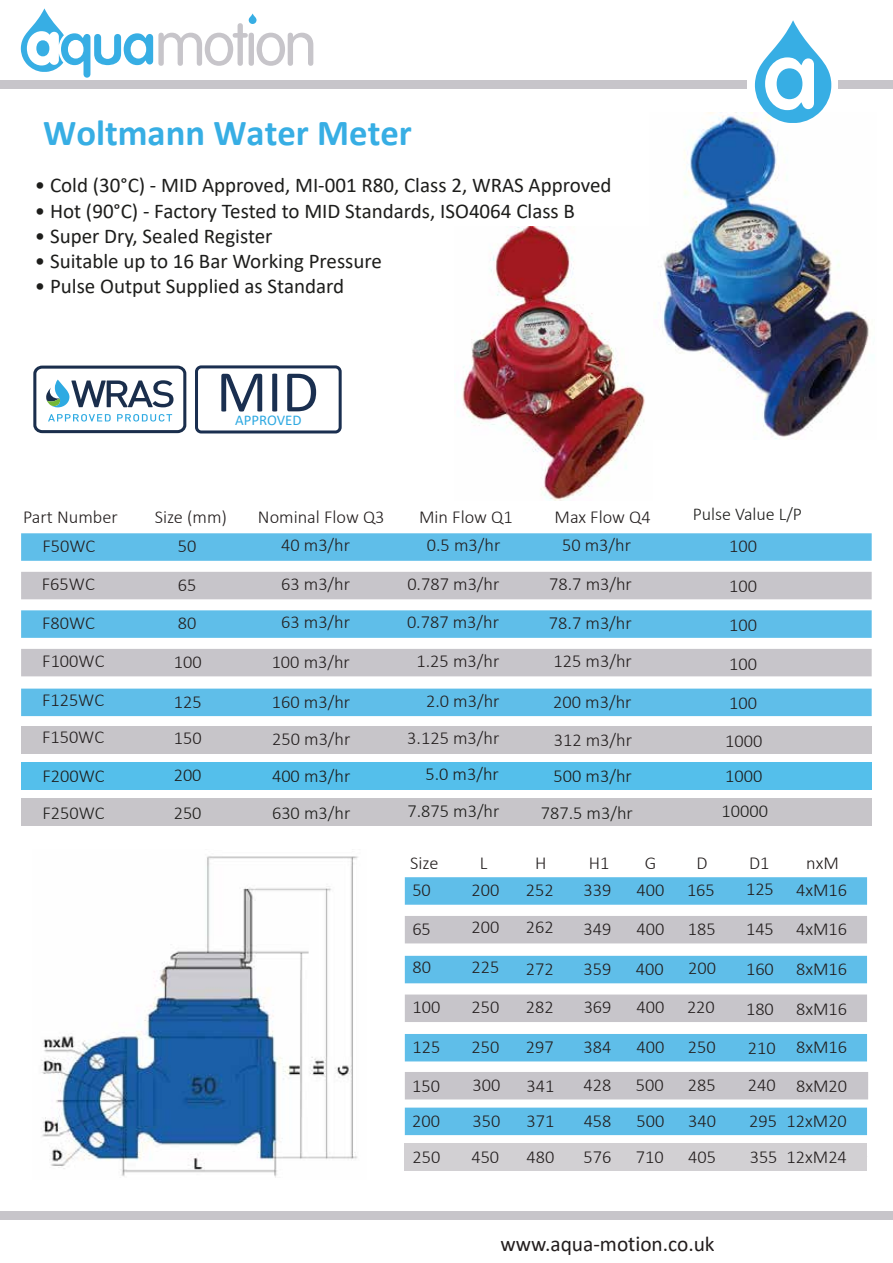
<style>
.page{position:relative;width:893px;height:1263px;background:#fff}
.page>*{position:absolute;margin:0;border:0;box-sizing:border-box;transform-origin:0 0}
.t1{font:59.55px "Calibri";color:#1a2f50}
.t2{font:700 36.6px "Calibri";color:#37aee4}
.t3{font:21.45px "Calibri";color:#231e1e}
.t4{font:21px "Calibri";color:#1d1d1b}
.t5{font:300 18.3px/39.3px "Calibri";color:#231e1e}
.t6{font:300 18.3px/36.8px "Calibri";color:#1d1d1b}
.t7{font:300 18px "Calibri";color:#1d1d1b}
.t8{font:14.85px "Calibri";color:#2fa9e1}
.s1{font-family:"Myriad Pro"}
</style>
<div class="page">
<img style="left:662px;top:112px;width:207px;height:328px">
<div style="left:21px;top:726px;width:851px;height:28px;background:#c7c5c9"></div>
<div style="left:21px;top:798px;width:851px;height:27px;background:#c7c5c9"></div>
<div style="left:21px;top:762px;width:851px;height:28px;background:#54bfeb"></div>
<svg style="left:21px;top:8px;width:292px;height:70px"></svg>
<svg style="left:48px;top:414px;width:63px;height:7px"></svg>
<svg style="left:117px;top:414px;width:55px;height:7px"></svg>
<div style="left:33px;top:366px;width:153px;height:67px;border:3px solid #1a2e4c;border-radius:7px"></div>
<svg style="left:46px;top:379px;width:127px;height:28px"></svg>
<div style="left:0;top:80px;width:746px;height:9px;background:#c7c5ca"></div>
<div style="left:838px;top:80px;width:55px;height:9px;background:#c7c5ca"></div>
<svg style="left:755px;top:20px;width:76px;height:103px"></svg>
<div style="left:777px;top:68px;width:25px;height:31px;background:#37aee4;border-radius:50%"></div>
<div style="left:0;top:1211px;width:893px;height:9px;background:#c7c5ca"></div>
<div style="left:21px;top:533px;width:851px;height:28px;background:#5fbee9"></div>
<div style="left:21px;top:572px;width:851px;height:27px;background:#c7c5ca"></div>
<div style="left:21px;top:610px;width:851px;height:28px;background:#5fbee9"></div>
<div style="left:21px;top:649px;width:851px;height:27px;background:#c7c5ca"></div>
<div style="left:21px;top:689px;width:851px;height:27px;background:#5fbee9"></div>
<div style="left:195px;top:365px;width:147px;height:68px;border:3px solid #1a2f50;border-radius:5px"></div>
<img style="left:461px;top:227px;width:184px;height:273px">
<div style="left:405px;top:1072px;width:463px;height:27px;background:#c7c5ca"></div>
<div style="left:405px;top:877px;width:462px;height:28px;background:#5fbee9"></div>
<div style="left:405px;top:916px;width:462px;height:27px;background:#c7c5ca"></div>
<div style="left:405px;top:956px;width:462px;height:27px;background:#5fbee9"></div>
<div style="left:405px;top:994px;width:462px;height:28px;background:#c7c5ca"></div>
<div style="left:405px;top:1034px;width:462px;height:27px;background:#5fbee9"></div>
<div style="left:405px;top:1107px;width:462px;height:28px;background:#5fbee9"></div>
<div style="left:405px;top:1143px;width:462px;height:27px;background:#d2d0d3"></div>
<img style="left:41px;top:856px;width:317px;height:322px">
<h2 class="t2" style="left:43px;top:107px;width:370px">Woltmann Water Meter</h2>
<p class="t4" style="left:35px;top:171px;width:578px">• Cold (30°C) - MID Approved, MI-001 R80, Class 2, WRAS Approved</p>
<p class="t4" style="left:35px;top:196px;width:542px">• Hot (90°C) - Factory Tested to MID Standards, ISO4064 Class B</p>
<p class="t4" style="left:35px;top:221px;width:239px">• Super Dry, Sealed Register</p>
<p class="t4" style="left:35px;top:246px;width:349px">• Suitable up to 16 Bar Working Pressure</p>
<p class="t4" style="left:35px;top:272px;width:311px">• Pulse Output Supplied as Standard</p>
<h1 class="t1" style="left:216px;top:350px;width:104px">MID</h1>
<p class="t8" style="left:235px;top:410px;width:68px">APPROVED</p>
<p class="t7" style="left:693px;top:502px;width:111px">Pulse Value L/P</p>
<p class="t5" style="left:23px;top:497px;width:96px">Part Number</p>
<p class="t5" style="left:155px;top:497px;width:74px">Size (mm)</p>
<p class="t5" style="left:258px;top:497px;width:128px">Nominal Flow Q3</p>
<p class="t5" style="left:419px;top:497px;width:95px">Min Flow Q1</p>
<p class="t5" style="left:555px;top:497px;width:98px">Max Flow Q4</p>
<p class="t5" style="left:178px;top:527px;width:20px;line-height:38.5px">50<br>65</p>
<p class="t5" style="left:407px;top:525px;width:95px;line-height:38.8px;text-align:right">0.5 m3/hr<br>0.787 m3/hr<br>0.787 m3/hr<br>1.25 m3/hr<br>2.0 m3/hr</p>
<p class="t5" style="left:729px;top:526px;width:29px">100</p>
<p class="t5" style="left:272px;top:525px;width:80px;text-align:center">40 m3/hr<br>63 m3/hr<br>63 m3/hr<br>100 m3/hr<br>160 m3/hr</p>
<p class="t5" style="left:549px;top:525px;width:84px;text-align:justify;text-indent:13px">50 m3/hr 78.7 m3/hr 78.7 m3/hr</p>
<p class="t5" style="left:42px;top:527px;width:55px;line-height:37.7px">F50WC<br>F65WC</p>
<p class="t5" style="left:42px;top:604px;width:64px;line-height:38.1px">F80WC<br>F100WC<br>F125WC<br>F150WC</p>
<p class="t5" style="left:729px;top:566px;width:29px">100</p>
<p class="t5" style="left:178px;top:603px;width:20px">80</p>
<p class="t5" style="left:729px;top:605px;width:29px">100</p>
<p class="t5" style="left:554px;top:641px;width:80px">125 m3/hr</p>
<p class="t5" style="left:553px;top:682px;width:80px">200 m3/hr</p>
<p class="t5" style="left:174px;top:642px;width:29px">100</p>
<p class="t5" style="left:729px;top:644px;width:29px">100<br>100</p>
<p class="t5" style="left:174px;top:682px;width:29px">125</p>
<p class="t5" style="left:174px;top:718px;width:29px">150</p>
<p class="t5" style="left:272px;top:719px;width:80px">250 m3/hr</p>
<p class="t5" style="left:407px;top:718px;width:94px">3.125 m3/hr</p>
<p class="t5" style="left:554px;top:720px;width:80px">312 m3/hr</p>
<p class="t5" style="left:725px;top:721px;width:39px">1000</p>
<p class="t6" style="left:43px;top:757px;width:64px">F200WC<br>F250WC</p>
<p class="t6" style="left:174px;top:755px;width:29px;line-height:38.2px">200<br>250</p>
<p class="t6" style="left:272px;top:757px;width:80px">400 m3/hr</p>
<p class="t6" style="left:407px;top:756px;width:94px;text-align:right">5.0 m3/hr<br>7.875 m3/hr</p>
<p class="t6" style="left:541px;top:757px;width:94px;text-align:right">500 m3/hr<br>787.5 m3/hr</p>
<p class="t6" style="left:721px;top:758px;width:48px;line-height:35px">1000<br>10000</p>
<p class="t5" style="left:410px;top:843px;width:30px">Size</p>
<p class="t5" style="left:480px;top:843px;width:9px">L</p>
<p class="t5" style="left:535px;top:843px;width:13px">H</p>
<p class="t5" style="left:589px;top:843px;width:22px">H1</p>
<p class="t5" style="left:645px;top:843px;width:13px">G</p>
<p class="t5" style="left:696px;top:843px;width:13px">D</p>
<p class="t5" style="left:749px;top:843px;width:22px">D1</p>
<p class="t5" style="left:806px;top:843px;width:34px">nxM</p>
<p class="t5" style="left:412px;top:871px;width:20px;line-height:38.2px;text-align:justify">50<br>65<br>80</p>
<p class="t5" style="left:412px;top:987px;width:29px">100<br>125</p>
<p class="t6" style="left:272px;top:794px;width:80px">630 m3/hr</p>
<p class="t5" style="left:687px;top:871px;width:30px;text-align:justify;text-indent:-51px">400 165<br>185<br>200<br>220<br>250</p>
<p class="t5" style="left:746px;top:869px;width:31px;text-align:justify">125<br>145<br>160<br>180<br>210</p>
<p class="t5" style="left:796px;top:870px;width:53px;text-align:justify">4xM16<br>4xM16<br>8xM16<br>8xM16<br>8xM16</p>
<p class="t5" style="left:583px;top:870px;width:29px">339</p>
<p class="t5" style="left:526px;top:871px;width:29px;line-height:37.2px">252<br>262</p>
<p class="t5" style="left:526px;top:949px;width:29px;text-align:justify">272<br>282<br>297</p>
<p class="t5" style="left:471px;top:872px;width:29px;line-height:36.8px">200<br>200</p>
<p class="t5" style="left:471px;top:947px;width:29px">225</p>
<p class="t5" style="left:471px;top:987px;width:29px">250<br>250</p>
<p class="t5" style="left:636px;top:908px;width:30px;line-height:40.2px">400<br>400</p>
<p class="t5" style="left:636px;top:987px;width:29px;line-height:40.2px">400<br>400</p>
<p class="t5" style="left:636px;top:1067px;width:30px;line-height:36.2px;text-align:justify">500<br>500<br>710</p>
<p class="t5" style="left:583px;top:909px;width:29px">349</p>
<p class="t5" style="left:583px;top:949px;width:30px;line-height:38.7px">359<br>369</p>
<p class="t5" style="left:583px;top:1027px;width:29px">384</p>
<p class="t5" style="left:412px;top:1066px;width:29px">150</p>
<p class="t5" style="left:473px;top:1065px;width:29px">300</p>
<p class="t5" style="left:526px;top:1066px;width:29px">341</p>
<p class="t5" style="left:688px;top:1065px;width:29px">285</p>
<p class="t5" style="left:748px;top:1066px;width:101px">240 8xM20</p>
<p class="t5" style="left:412px;top:1103px;width:30px;line-height:36px">200<br>250</p>
<p class="t5" style="left:471px;top:1103px;width:31px;line-height:36px">350<br>450</p>
<p class="t5" style="left:526px;top:1103px;width:29px;line-height:36px">371<br>480</p>
<p class="t5" style="left:583px;top:1067px;width:30px;line-height:36px;text-align:justify">428<br>458<br>576</p>
<p class="t5" style="left:688px;top:1103px;width:29px;line-height:36px">340<br>405</p>
<p class="t5" style="left:749px;top:1103px;width:30px;line-height:36px">295<br>355</p>
<p class="t5" style="left:787px;top:1103px;width:62px;line-height:36px">12xM20<br>12xM24</p>
<p class="t3" style="left:500px;top:1228px;width:216px">www.aqua-mo<span class="s1">ti</span>on.co.uk</p>
</div>
